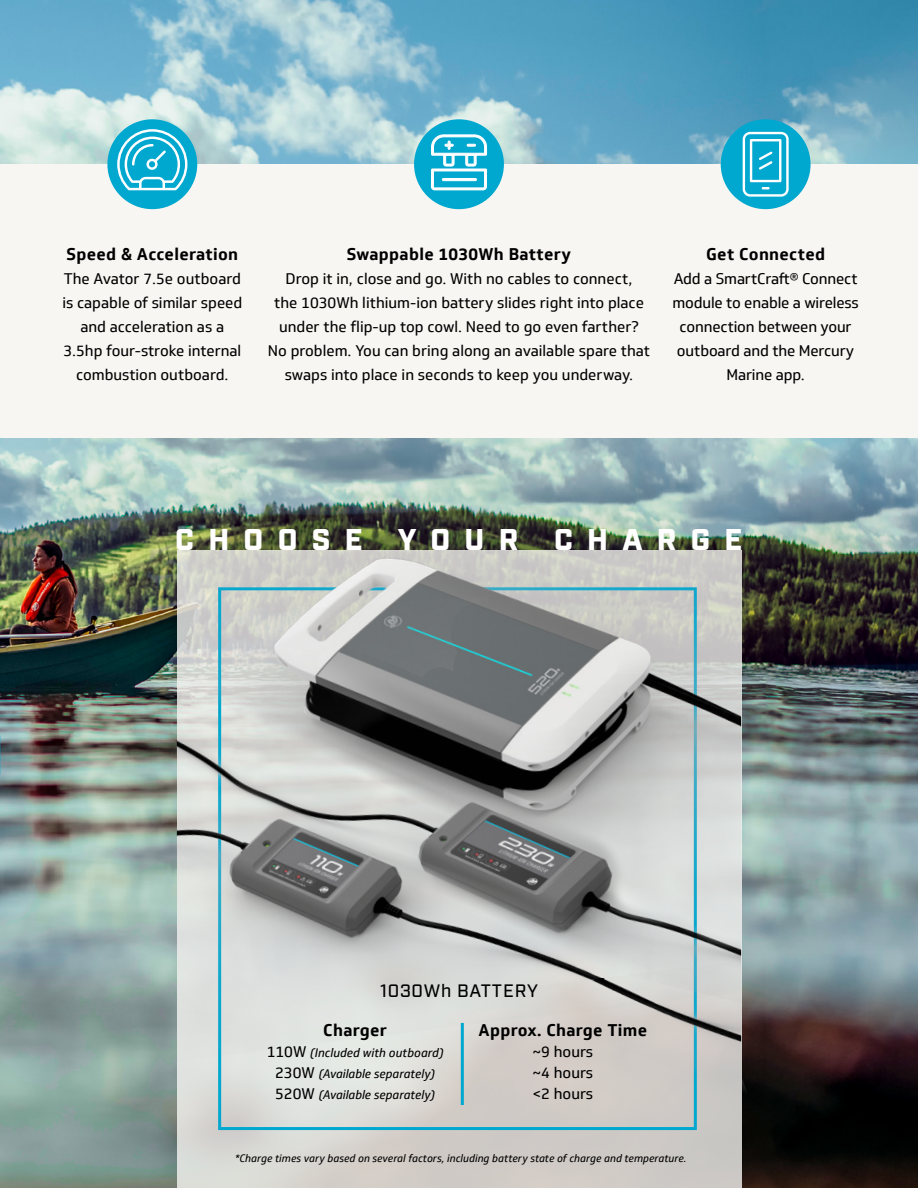
<style>
.page{position:relative;width:918px;height:1188px;background:#fff}
.page>*{position:absolute;margin:0;border:0;box-sizing:border-box;transform-origin:0 0}
.t1{font:900 30px "Industry";letter-spacing:.48em;color:#fff}
.t2{font:500 18px "Industry";letter-spacing:.04em;color:#000}
.t3{font:700 16.5px "Soleto";letter-spacing:.02em;color:#000}
.t4{font:15px/24px "Soleto";color:#000;text-align:center}
.t5{font:italic 12px/21px "Soleto";color:#000;text-align:center}
.t6{font:italic 10.5px "Soleto";color:#000}
.s1{font-style:normal;font-size:15px}
</style>
<div class="page">
<img style="left:0;top:0;width:918px;height:1188px">
<div style="left:0;top:164px;width:918px;height:274px;background:#f7f6f3"></div>
<div style="left:177px;top:550px;width:564px;height:638px;background:linear-gradient(to right,#dbdad5,#c9c4c0)"></div>
<div style="left:107px;top:119px;width:90px;height:90px;background:#00a7cf;border-radius:50%"></div>
<div style="left:414px;top:119px;width:90px;height:90px;background:#00a7cf;border-radius:50%"></div>
<div style="left:721px;top:119px;width:90px;height:90px;background:#00a7cf;border-radius:50%"></div>
<svg style="left:217px;top:1061px;width:481px;height:71px;background:#cfd8d6"></svg>
<svg style="left:117px;top:129px;width:70px;height:61px"></svg>
<svg style="left:743px;top:132px;width:46px;height:65px"></svg>
<svg style="left:431px;top:135px;width:56px;height:75px"></svg>
<img style="left:177px;top:551px;width:564px;height:27px">
<img style="left:177px;top:578px;width:592px;height:425px">
<img style="left:177px;top:775px;width:567px;height:286px">
<img style="left:503px;top:961px;width:259px;height:170px">
<hr style="left:461px;top:1023px;width:3px;height:82px;background:#00a7cf">
<p class="t3" style="left:67px;top:244px;width:173px">Speed &amp; Acceleration</p>
<p class="t4" style="left:62px;top:267px;width:182px">The Avator 7.5e outboard is capable of similar speed and acceleration as a<br>3.5hp four-stroke internal combustion outboard.</p>
<p class="t3" style="left:347px;top:244px;width:226px">Swappable 1030Wh Battery</p>
<p class="t4" style="left:268px;top:267px;width:384px">Drop it in, close and go. With no cables to connect,<br>the 1030Wh lithium-ion battery slides right into place under the flip-up top cowl. Need to go even farther?<br>No problem. You can bring along an available spare that swaps into place in seconds to keep you underway.</p>
<p class="t3" style="left:706px;top:244px;width:120px">Get Connected</p>
<p class="t4" style="left:672px;top:267px;width:188px">Add a SmartCraft® Connect module to enable a wireless connection between your outboard and the Mercury<br>Marine app.</p>
<h1 class="t1" style="left:175px;top:521px;width:568px">CHOOSE YOUR CHARGE</h1>
<p class="t2" style="left:380px;top:980px;width:159px">1030Wh BATTERY</p>
<p class="t3" style="left:323px;top:1020px;width:65px">Charger</p>
<p class="t5" style="left:267px;top:1043px;width:178px"><span class="s1">110W</span> (Included with outboard)<br><span class="s1">230W</span> (Available separately)<br><span class="s1">520W</span> (Available separately)</p>
<p class="t3" style="left:478px;top:1020px;width:170px">Approx. Charge Time</p>
<p class="t4" style="left:532px;top:1042px;width:62px;line-height:21px;text-align:justify">~9 hours ~4 hours &lt;2 hours</p>
<p class="t6" style="left:235px;top:1152px;width:453px">*Charge times vary based on several factors, including battery state of charge and temperature.</p>
</div>
